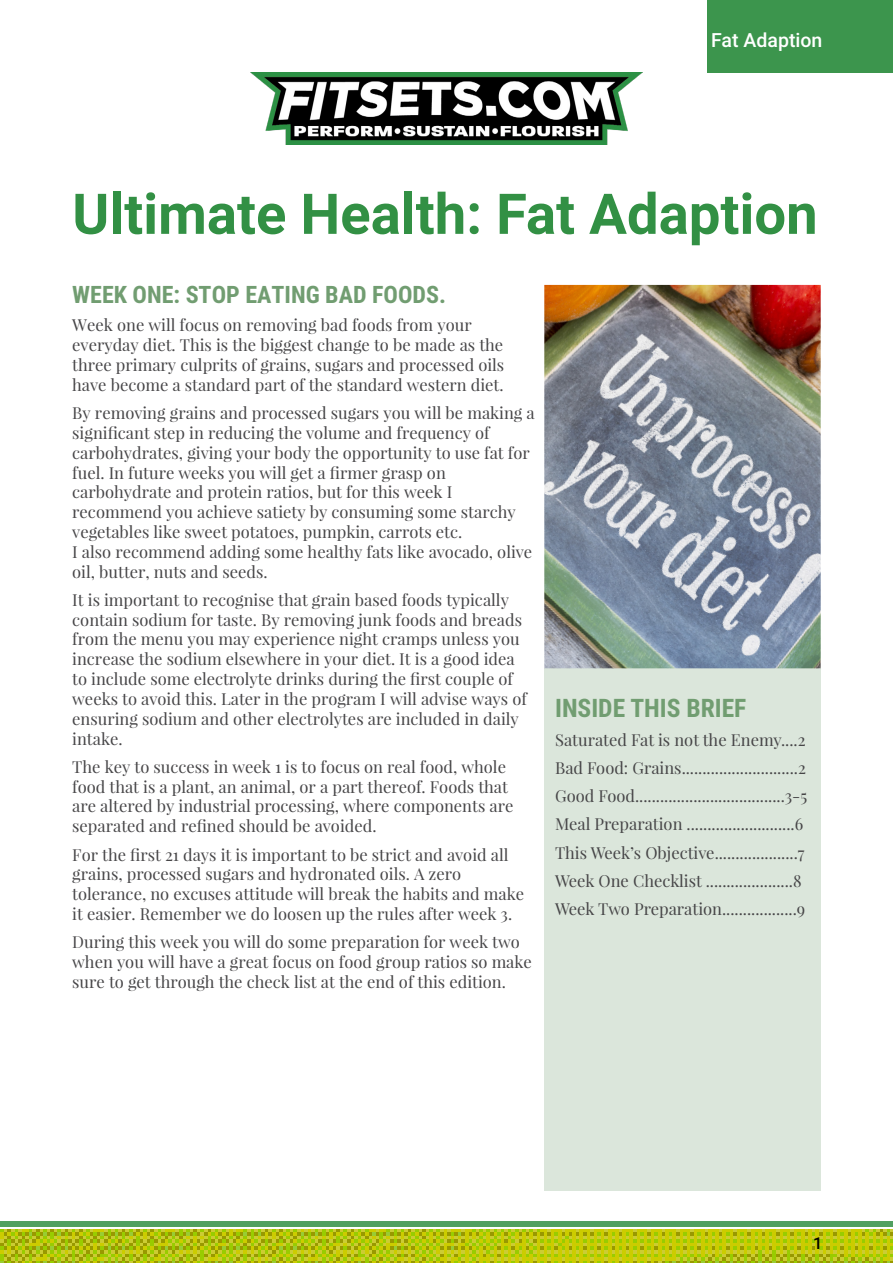
<style>
.page{position:relative;width:893px;height:1263px;background:#fff}
.page>*{position:absolute;margin:0;border:0;box-sizing:border-box;transform-origin:0 0}
.t1{font:700 56.25px "Roboto";color:#329044}
.t2{font:700 25.5px "Roboto Condensed";color:#719d71}
.t3{font:700 24px "Roboto Condensed";color:#719d71}
.t4{font:500 19.5px "Roboto";color:#fff}
.t5{font:16.5px/19.8px "Playfair Display";color:#464547}
.t6{font:500 16.5px "Roboto";color:#000}
</style>
<div class="page">
<div style="left:707px;top:0;width:186px;height:72px;background:#3c954d"></div>
<img style="left:0;top:1229px;width:893px;height:34px">
<div style="left:544px;top:668px;width:277px;height:523px;background:#dbe6db"></div>
<div style="left:0;top:1221px;width:893px;height:6px;background:#51a060"></div>
<img style="left:250px;top:72px;width:392px;height:72px">
<img style="left:544px;top:285px;width:277px;height:383px">
<p class="t4" style="left:711px;top:26px;width:113px">Fat Adaption</p>
<h1 class="t1" style="left:72px;top:174px;width:747px">Ultimate Health: Fat Adaption</h1>
<h3 class="t3" style="left:72px;top:278px;width:375px">WEEK ONE: STOP EATING BAD FOODS.</h3>
<p class="t5" style="left:72px;top:315px;width:434px">Week one will focus on removing bad foods from your everyday diet. This is the biggest change to be made as the three primary culprits of grains, sugars and processed oils have become a standard part of the standard western diet.</p>
<p class="t5" style="left:72px;top:403px;width:464px">By removing grains and processed sugars you will be making a significant step in reducing the volume and frequency of carbohydrates, giving your body the opportunity to use fat for fuel. In future weeks you will get a firmer grasp on carbohydrate and protein ratios, but for this week I recommend you achieve satiety by consuming some starchy vegetables like sweet potatoes, pumpkin, carrots etc.<br>I also recommend adding some healthy fats like avocado, olive oil, butter, nuts and seeds.</p>
<p class="t5" style="left:72px;top:590px;width:456px">It is important to recognise that grain based foods typically contain sodium for taste. By removing junk foods and breads from the menu you may experience night cramps unless you increase the sodium elsewhere in your diet. It is a good idea to include some electrolyte drinks during the first couple of weeks to avoid this. Later in the program I will advise ways of ensuring sodium and other electrolytes are included in daily intake.</p>
<p class="t5" style="left:72px;top:757px;width:443px">The key to success in week 1 is to focus on real food, whole food that is a plant, an animal, or a part thereof. Foods that are altered by industrial processing, where components are separated and refined should be avoided.</p>
<p class="t5" style="left:72px;top:844px;width:453px">For the first 21 days it is important to be strict and avoid all grains, processed sugars and hydronated oils. A zero tolerance, no excuses attitude will break the habits and make it easier. Remember we do loosen up the rules after week 3.</p>
<p class="t5" style="left:72px;top:932px;width:461px">During this week you will do some preparation for week two when you will have a great focus on food group ratios so make sure to get through the check list at the end of this edition.</p>
<h2 class="t2" style="left:555px;top:690px;width:193px">INSIDE THIS BRIEF</h2>
<p class="t5" style="left:555px;top:725px;width:254px;line-height:28.3px">Saturated Fat is not the Enemy....2<br>Bad Food: Grains............................2<br>Good Food....................................3-5<br>Meal Preparation ..........................6<br>This Week’s Objective....................7<br>Week One Checklist .....................8<br>Week Two Preparation..................9</p>
<p class="t6" style="left:813px;top:1231px;width:11px">1</p>
</div>
